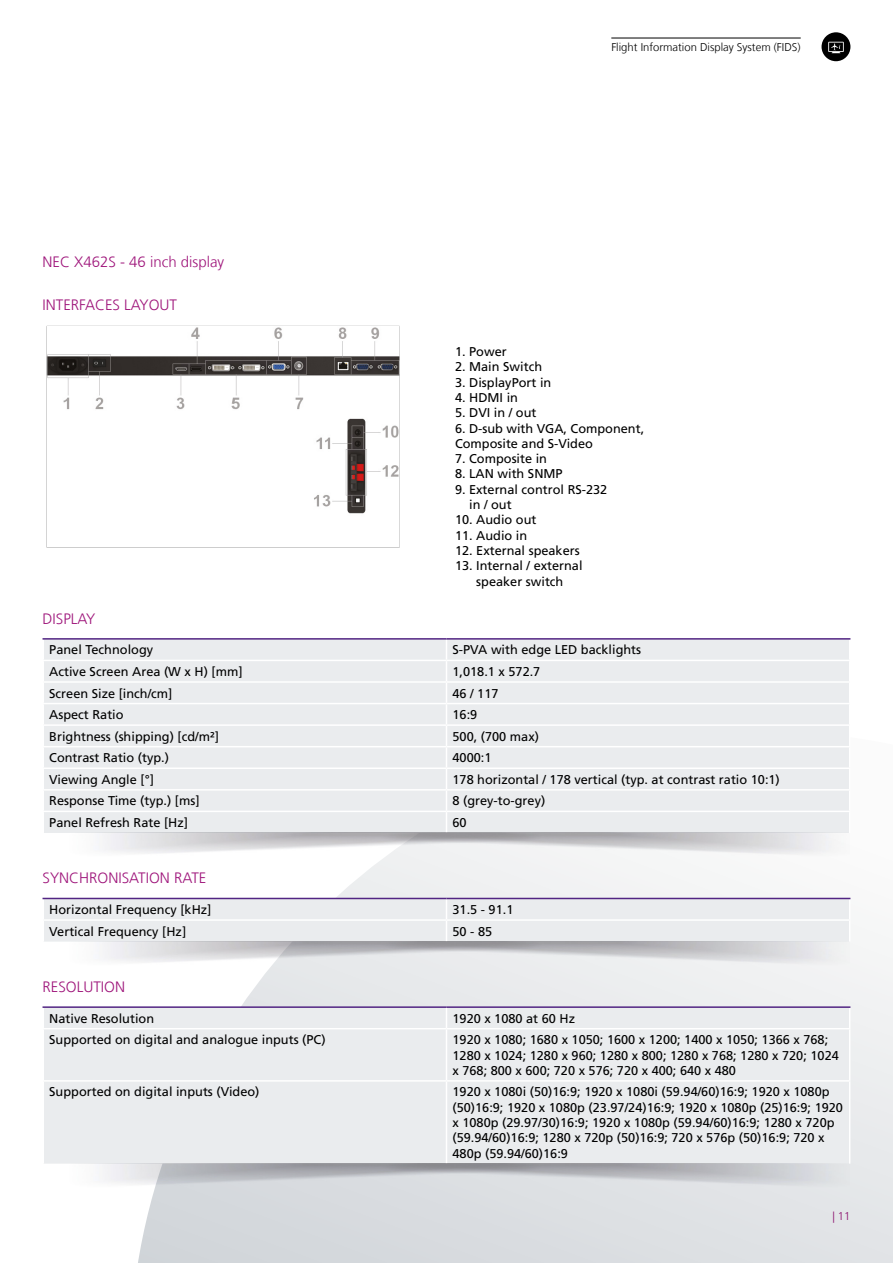
<style>
.page{position:relative;width:893px;height:1263px;background:#fff}
.page>*{position:absolute;margin:0;border:0;box-sizing:border-box;transform-origin:0 0}
.t1{font:300 15px "Frutiger LT Com";color:#9e147a}
.t2{font:12.75px/15.3px "Frutiger LT Com";color:#000}
.t3{font:300 11.25px "Frutiger LT Com";color:#000}
.t4{font:300 11.25px "Frutiger LT Com";color:#9e147a}
</style>
<div class="page">
<hr style="left:611px;top:38px;width:190px;height:1px;background:#000">
<div style="left:821px;top:32px;width:29px;height:29px;background:#000;border-radius:50%"></div>
<svg style="left:828px;top:42px;width:16px;height:11px"></svg>
<svg style="left:130px;top:857px;width:763px;height:406px"></svg>
<div style="left:44px;top:640px;width:805px;height:193px;background:#eaecee"></div>
<hr style="left:43px;top:660px;width:403px;height:1px;background:#fff">
<hr style="left:446px;top:660px;width:404px;height:1px;background:#fff">
<hr style="left:43px;top:681px;width:403px;height:2px;background:#fff">
<hr style="left:446px;top:681px;width:404px;height:2px;background:#fff">
<hr style="left:43px;top:703px;width:403px;height:1px;background:#fff">
<hr style="left:446px;top:703px;width:404px;height:1px;background:#fff">
<hr style="left:43px;top:724px;width:403px;height:2px;background:#fff">
<hr style="left:446px;top:724px;width:404px;height:2px;background:#fff">
<hr style="left:43px;top:746px;width:403px;height:1px;background:#fff">
<hr style="left:446px;top:746px;width:404px;height:1px;background:#fff">
<hr style="left:43px;top:767px;width:403px;height:2px;background:#fff">
<hr style="left:446px;top:767px;width:404px;height:2px;background:#fff">
<hr style="left:43px;top:789px;width:403px;height:1px;background:#fff">
<hr style="left:446px;top:789px;width:404px;height:1px;background:#fff">
<hr style="left:43px;top:811px;width:403px;height:1px;background:#fff">
<hr style="left:446px;top:811px;width:404px;height:1px;background:#fff">
<svg style="left:446px;top:640px;width:1px;height:193px"></svg>
<hr style="left:43px;top:638px;width:403px;height:2px;background:#522583">
<hr style="left:446px;top:638px;width:404px;height:2px;background:#522583">
<svg style="left:43px;top:899px;width:807px;height:42px;background:#e9ebee"></svg>
<hr style="left:43px;top:898px;width:403px;height:1px;background:#522583">
<hr style="left:446px;top:898px;width:404px;height:1px;background:#522583">
<img style="left:63px;top:941px;width:787px;height:24px">
<div style="left:44px;top:1008px;width:805px;height:156px;background:#eaecee"></div>
<svg style="left:446px;top:1008px;width:1px;height:20px"></svg>
<svg style="left:849px;top:1008px;width:1px;height:20px"></svg>
<hr style="left:43px;top:1028px;width:403px;height:1px;background:#fff">
<hr style="left:446px;top:1028px;width:404px;height:1px;background:#fff">
<hr style="left:446px;top:1029px;width:1px;height:51px;background:#fff">
<hr style="left:849px;top:1029px;width:1px;height:51px;background:#fff">
<hr style="left:43px;top:1080px;width:403px;height:1px;background:#fff">
<hr style="left:446px;top:1080px;width:404px;height:1px;background:#fff">
<hr style="left:446px;top:1081px;width:1px;height:83px;background:#fff">
<hr style="left:849px;top:1081px;width:1px;height:83px;background:#fff">
<hr style="left:43px;top:1006px;width:403px;height:2px;background:#522583">
<hr style="left:446px;top:1006px;width:404px;height:2px;background:#522583">
<img style="left:102px;top:1164px;width:748px;height:23px">
<img style="left:46px;top:325px;width:354px;height:223px">
<p class="t1" style="left:43px;top:254px;width:183px">NEC X462S - 46 inch display</p>
<p class="t1" style="left:43px;top:296px;width:136px">INTERFACES LAYOUT</p>
<p class="t3" style="left:611px;top:41px;width:191px">Flight Information Display System (FIDS)</p>
<p class="t2" style="left:455px;top:344px;width:53px">1. Power</p>
<p class="t2" style="left:455px;top:359px;width:89px">2. Main Switch</p>
<p class="t2" style="left:455px;top:375px;width:98px">3. DisplayPort in</p>
<p class="t2" style="left:455px;top:390px;width:65px">4. HDMI in</p>
<p class="t2" style="left:455px;top:405px;width:83px">5. DVI in / out</p>
<p class="t2" style="left:455px;top:420px;width:191px">6. D-sub with VGA, Component,<br>Composite and S-Video</p>
<p class="t2" style="left:455px;top:451px;width:94px">7. Composite in</p>
<p class="t2" style="left:455px;top:466px;width:109px">8. LAN with SNMP</p>
<p class="t2" style="left:469px;top:482px;width:140px;text-indent:-14px">9. External control RS-232 in / out</p>
<p class="t2" style="left:455px;top:512px;width:83px">10. Audio out</p>
<p class="t2" style="left:455px;top:528px;width:74px">11. Audio in</p>
<p class="t2" style="left:455px;top:543px;width:126px">12. External speakers</p>
<p class="t2" style="left:455px;top:558px;width:129px;text-align:center">13. Internal / external speaker switch</p>
<p class="t1" style="left:43px;top:610px;width:54px">DISPLAY</p>
<p class="t2" style="left:49px;top:642px;width:105px">Panel Technology</p>
<p class="t2" style="left:452px;top:642px;width:190px">S-PVA with edge LED backlights</p>
<p class="t2" style="left:49px;top:664px;width:195px">Active Screen Area (W x H) [mm]</p>
<p class="t2" style="left:452px;top:664px;width:89px">1,018.1 x 572.7</p>
<p class="t2" style="left:49px;top:685px;width:125px">Screen Size [inch/cm]</p>
<p class="t2" style="left:452px;top:685px;width:48px">46 / 117</p>
<p class="t2" style="left:49px;top:707px;width:76px">Aspect Ratio</p>
<p class="t2" style="left:452px;top:707px;width:26px">16:9</p>
<p class="t2" style="left:49px;top:729px;width:171px">Brightness (shipping) [cd/m²]</p>
<p class="t2" style="left:452px;top:729px;width:88px">500, (700 max)</p>
<p class="t2" style="left:49px;top:750px;width:121px">Contrast Ratio (typ.)</p>
<p class="t2" style="left:452px;top:750px;width:40px">4000:1</p>
<p class="t2" style="left:49px;top:772px;width:106px">Viewing Angle [°]</p>
<p class="t2" style="left:452px;top:772px;width:329px">178 horizontal / 178 vertical (typ. at contrast ratio 10:1)</p>
<p class="t2" style="left:49px;top:793px;width:152px">Response Time (typ.) [ms]</p>
<p class="t2" style="left:452px;top:793px;width:94px">8 (grey-to-grey)</p>
<p class="t2" style="left:49px;top:815px;width:140px">Panel Refresh Rate [Hz]</p>
<p class="t2" style="left:452px;top:815px;width:16px">60</p>
<p class="t1" style="left:43px;top:869px;width:165px">SYNCHRONISATION RATE</p>
<p class="t2" style="left:49px;top:902px;width:164px">Horizontal Frequency [kHz]</p>
<p class="t2" style="left:452px;top:902px;width:62px">31.5 - 91.1</p>
<p class="t2" style="left:49px;top:923px;width:138px">Vertical Frequency [Hz]</p>
<p class="t2" style="left:452px;top:923px;width:41px">50 - 85</p>
<p class="t1" style="left:43px;top:978px;width:84px">RESOLUTION</p>
<p class="t2" style="left:49px;top:1011px;width:106px">Native Resolution</p>
<p class="t2" style="left:452px;top:1011px;width:124px">1920 x 1080 at 60 Hz</p>
<p class="t2" style="left:49px;top:1032px;width:278px">Supported on digital and analogue inputs (PC)</p>
<p class="t2" style="left:452px;top:1032px;width:388px">1920 x 1080; 1680 x 1050; 1600 x 1200; 1400 x 1050; 1366 x 768;<br>1280 x 1024; 1280 x 960; 1280 x 800; 1280 x 768; 1280 x 720; 1024 x 768; 800 x 600; 720 x 576; 720 x 400; 640 x 480</p>
<p class="t2" style="left:49px;top:1084px;width:212px">Supported on digital inputs (Video)</p>
<p class="t2" style="left:452px;top:1084px;width:392px">1920 x 1080i (50)16:9; 1920 x 1080i (59.94/60)16:9; 1920 x 1080p (50)16:9; 1920 x 1080p (23.97/24)16:9; 1920 x 1080p (25)16:9; 1920 x 1080p (29.97/30)16:9; 1920 x 1080p (59.94/60)16:9; 1280 x 720p (59.94/60)16:9; 1280 x 720p (50)16:9; 720 x 576p (50)16:9; 720 x 480p (59.94/60)16:9</p>
<p class="t4" style="left:832px;top:1210px;width:20px">| 11</p>
</div>
